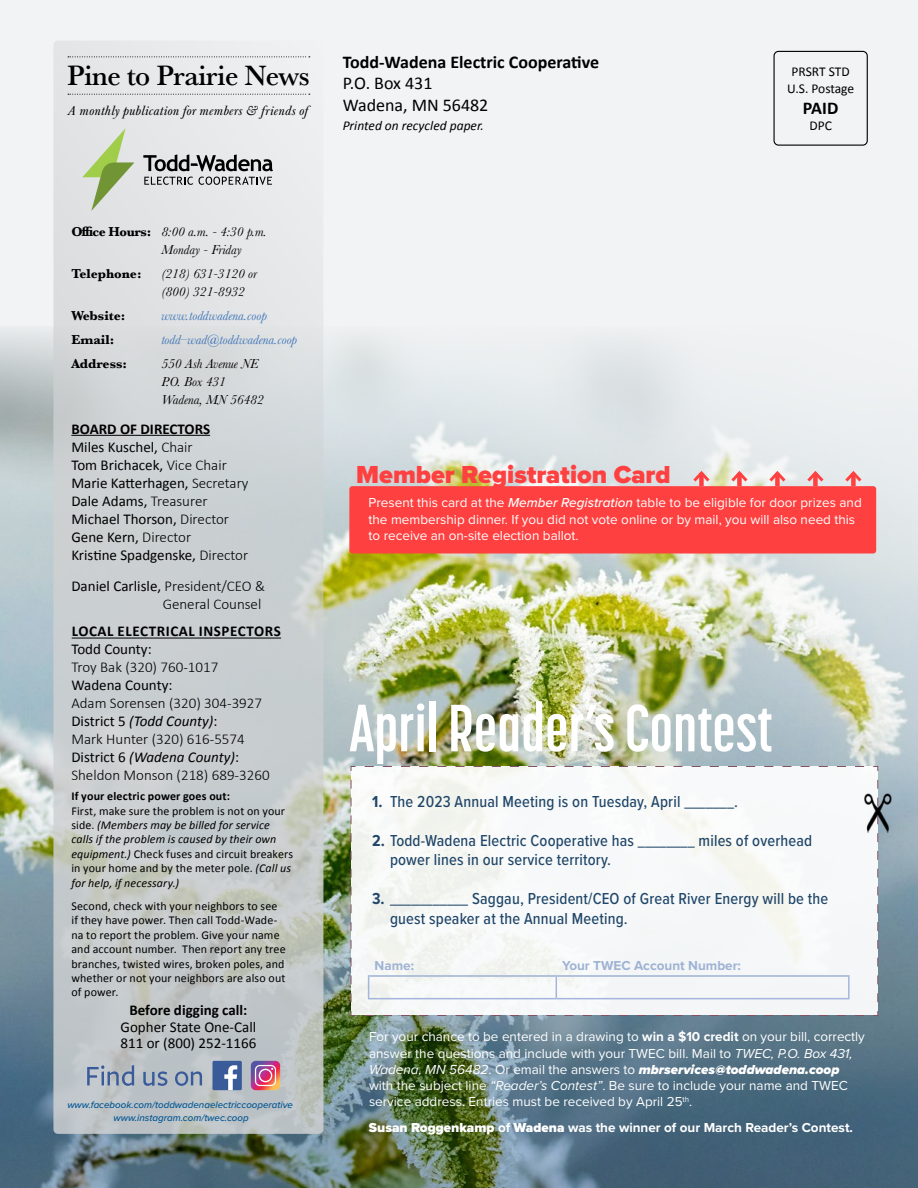
<style>
.page{position:relative;width:918px;height:1188px;background:#f1f3f4}
.page>*{position:absolute;margin:0;border:0;box-sizing:border-box;transform-origin:0 0}
.t1{font:700 66px "Korolev Compressed";color:#fff}
.t2{font:500 28.8px "Baskerville URW";letter-spacing:-.02em;color:#000}
.t3{font:900 25.5px "Proxima Nova";color:#ff4040}
.t4{font:700 18px "Calibri";color:#000}
.t5{font:18px "Calibri";color:#000}
.t6{font:500 16.5px/19.5px "Proxima Nova Cond";letter-spacing:.01em;color:#204669}
.t7{font:15px/18px "Calibri";color:#000}
.t8{font:300 15px/18px "Calibri";color:#000}
.t9{font:700 15px "Calibri";letter-spacing:.025em;color:#000}
.t10{font:700 15px "Calibri";color:#000}
.t11{font:13.5px/16.2px "Proxima Nova";color:#fff}
.t12{font:italic 13.5px/18px "Baskerville";color:#000}
.t13{font:700 13.5px "Proxima Nova";color:#fff}
.t14{font:italic 13.5px "Baskerville";color:#3b73b9}
.t15{font:italic 13.5px "Baskerville URW";letter-spacing:.015em;color:#000}
.t16{font:700 13.5px "Baskerville";color:#000}
.t17{font:700 13.5px "Proxima Nova";color:#9eb2d4}
.t18{font:italic 13.5px "Calibri";color:#000}
.t19{font:13.5px/16.2px "Calibri";letter-spacing:-.005em;color:#000;text-align:center}
.t20{font:12px/14.4px "Calibri";letter-spacing:.01em;color:#000}
.t21{font:italic 12px/14.4px "Calibri";letter-spacing:.01em;color:#000}
.t22{font:700 12px "Calibri";letter-spacing:.015em;color:#000}
.t23{font:italic 500 9.75px/12.8px "Proxima Nova";color:#005695;text-align:center}
.s1{font-weight:700;font-style:normal}
.s2{font-weight:700}
.s3{font-weight:300}
.s4{font-weight:400}
.s5{font-weight:400;font-style:italic}
.s6{font-style:normal}
.s7{font-weight:500;font-style:italic}
.s8{font-style:italic}
.s9{font-weight:900;font-style:italic}
.s10{font-weight:900}
</style>
<div class="page">
<img style="left:0;top:331px;width:918px;height:437px">
<img style="left:0;top:768px;width:918px;height:420px">
<svg style="left:53px;top:40px;width:270px;height:1094px;fill:#cbcfd1"></svg>
<svg style="left:82px;top:128px;width:52px;height:83px"></svg>
<svg style="left:144px;top:177px;width:49px;height:8px"></svg>
<svg style="left:199px;top:177px;width:73px;height:8px"></svg>
<svg style="left:143px;top:154px;width:130px;height:17px"></svg>
<svg style="left:68px;top:57px;width:242px;height:1px"></svg>
<svg style="left:68px;top:94px;width:242px;height:1px"></svg>
<hr style="left:72px;top:638px;width:209px;height:1px;background:#000">
<hr style="left:71px;top:435px;width:139px;height:1px;background:#000">
<div style="left:212px;top:1061px;width:30px;height:29px;background:#395b9a;border-radius:2px"></div>
<svg style="left:87px;top:1065px;width:47px;height:21px"></svg>
<svg style="left:143px;top:1071px;width:24px;height:15px"></svg>
<svg style="left:175px;top:1071px;width:27px;height:15px"></svg>
<svg style="left:224px;top:1065px;width:13px;height:25px"></svg>
<svg style="left:251px;top:1061px;width:29px;height:29px"></svg>
<div style="left:774px;top:51px;width:94px;height:95px;border:1px solid #000;border-radius:4px"></div>
<svg style="left:350px;top:766px;width:529px;height:250px"></svg>
<svg style="left:368px;top:977px;width:1px;height:21px"></svg>
<svg style="left:556px;top:977px;width:1px;height:21px"></svg>
<hr style="left:848px;top:977px;width:2px;height:21px;background:#a4b5dd">
<hr style="left:368px;top:998px;width:188px;height:1px;background:#a4b5dd">
<hr style="left:556px;top:998px;width:294px;height:1px;background:#a4b5dd">
<hr style="left:368px;top:975px;width:188px;height:2px;background:#9eb2d4">
<hr style="left:556px;top:975px;width:294px;height:2px;background:#9eb2d4">
<img style="left:864px;top:794px;width:27px;height:38px">
<div style="left:349px;top:486px;width:527px;height:67px;background:#ff4040;border-radius:3px"></div>
<svg style="left:766px;top:469px;width:23px;height:16px"></svg>
<svg style="left:690px;top:469px;width:23px;height:16px"></svg>
<svg style="left:804px;top:469px;width:23px;height:16px"></svg>
<svg style="left:728px;top:469px;width:23px;height:16px"></svg>
<svg style="left:842px;top:469px;width:23px;height:16px"></svg>
<h2 class="t2" style="left:67px;top:55px;width:244px">Pine to Prairie News</h2>
<h3 class="t4" style="left:343px;top:49px;width:258px">Todd-Wadena Electric Cooperative</h3>
<h3 class="t5" style="left:343px;top:71px;width:91px">P.O. Box 431</h3>
<p class="t15" style="left:68px;top:103px;width:242px">A monthly publication for members &amp; friends of</p>
<h3 class="t5" style="left:343px;top:93px;width:147px">Wadena, MN 56482</h3>
<p class="t18" style="left:343px;top:116px;width:143px">Printed on recycled paper.</p>
<p class="t19" style="left:787px;top:63px;width:69px">PRSRT STD<br>U.S. Postage</p>
<h3 class="t4" style="left:803px;top:96px;width:37px">PAID</h3>
<p class="t19" style="left:809px;top:117px;width:24px">DPC</p>
<p class="t12" style="left:161px;top:222px;width:107px;text-indent:-90px"><span class="s1">Office Hours:</span> 8:00 a.m. - 4:30 p.m.<br>Monday - Friday</p>
<p class="t16" style="left:71px;top:264px;width:72px">Telephone:</p>
<p class="t12" style="left:161px;top:264px;width:97px">(218) 631-3120 or (800) 321-8932</p>
<p class="t16" style="left:71px;top:306px;width:55px">Website:</p>
<p class="t14" style="left:161px;top:306px;width:107px">www.toddwadena.coop</p>
<p class="t16" style="left:71px;top:330px;width:44px">Email:</p>
<p class="t14" style="left:161px;top:330px;width:137px">todd–wad@toddwadena.coop</p>
<p class="t16" style="left:71px;top:354px;width:57px">Address:</p>
<p class="t12" style="left:161px;top:354px;width:104px">550 Ash Avenue NE<br>P.O. Box 431<br>Wadena, MN 56482</p>
<p class="t7" style="left:71px;top:419px;width:179px"><span class="s2">BOARD OF DIRECTORS<br></span>Miles Kuschel, <span class="s3">Chair<br></span>Tom Brichacek, <span class="s3">Vice Chair<br></span>Marie Katterhagen, <span class="s3">Secretary<br></span>Dale Adams, <span class="s3">Treasurer<br></span>Michael Thorson, <span class="s3">Director<br></span>Gene Kern, <span class="s3">Director<br></span>Kristine Spadgenske, <span class="s3">Director</span></p>
<p class="t8" style="left:71px;top:577px;width:195px;text-align:right"><span class="s4">Daniel Carlisle,</span> President/CEO &amp;<br>General Counsel</p>
<p class="t9" style="left:72px;top:621px;width:211px">LOCAL ELECTRICAL INSPECTORS</p>
<p class="t7" style="left:71px;top:640px;width:82px">Todd County:</p>
<p class="t8" style="left:71px;top:658px;width:148px">Troy Bak (320) 760-1017</p>
<p class="t7" style="left:71px;top:676px;width:103px">Wadena County:</p>
<p class="t8" style="left:71px;top:694px;width:200px">Adam Sorensen (320) 304-3927<br><span class="s4">District 5</span> <span class="s5">(Todd County)</span><span class="s4">:<br></span>Mark Hunter (320) 616-5574<br><span class="s4">District 6</span> <span class="s5">(Wadena County)</span><span class="s4">:<br></span>Sheldon Monson (218) 689-3260</p>
<p class="t22" style="left:71px;top:788px;width:160px">If your electric power goes out:</p>
<p class="t21" style="left:71px;top:803px;width:223px"><span class="s6">First, make sure the problem is not on your side.</span> (Members may be billed for service calls if the problem is caused by their own equipment.) <span class="s6">Check fuses and circuit breakers in your home and by the meter pole.</span> (Call us for help, if necessary.)</p>
<p class="t20" style="left:71px;top:898px;width:216px">Second, check with your neighbors to see if they have power. Then call Todd-Wade&shy;na to report the problem. Give your name and account number. Then report any tree branches, twisted wires, broken poles, and whether or not your neighbors are also out of power.</p>
<p class="t10" style="left:129px;top:1000px;width:119px">Before digging call:</p>
<p class="t7" style="left:121px;top:1018px;width:137px;line-height:16.5px">Gopher State One-Call<br>811 or (800) 252-1166</p>
<p class="t23" style="left:67px;top:1099px;width:227px">www.facebook.com/toddwadenaelectriccooperative www.instagram.com/twec.coop</p>
<h3 class="t3" style="left:356px;top:459px;width:316px">Member Registration Card</h3>
<p class="t11" style="left:369px;top:495px;width:495px">Present this card at the <span class="s7">Member Registration</span> table to be eligible for door prizes and the membership dinner. If you did not vote online or by mail, you will also need this to receive an on-site election ballot.</p>
<h1 class="t1" style="left:349px;top:691px;width:425px">April Reader’s Contest</h1>
<p class="t6" style="left:372px;top:791px;width:368px"><span class="s2">1.</span> The 2023 Annual Meeting is on Tuesday, April _______.</p>
<p class="t6" style="left:390px;top:830px;width:424px;text-indent:-18px"><span class="s2">2.</span> Todd-Wadena Electric Cooperative has ________ miles of overhead power lines in our service territory.</p>
<p class="t6" style="left:390px;top:888px;width:440px;text-indent:-18px"><span class="s2">3.</span> ___________ Saggau, President/CEO of Great River Energy will be the guest speaker at the Annual Meeting.</p>
<p class="t17" style="left:375px;top:957px;width:41px">Name:</p>
<p class="t17" style="left:562px;top:957px;width:180px">Your TWEC Account Number:</p>
<p class="t11" style="left:369px;top:1029px;width:497px">For your chance to be entered in a drawing to <span class="s2">win a $10 credit</span> on your bill, correctly answer the questions and include with your TWEC bill. Mail to <span class="s8">TWEC, P.O. Box 431, Wadena, MN 56482</span>. Or email the answers to <span class="s9">mbrservices@toddwadena.coop </span>with the subject line <span class="s8">“Reader’s Contest”</span>. Be sure to include your name and TWEC service address. Entries must be received by April 25<sup>th</sup>.</p>
<p class="t13" style="left:369px;top:1119px;width:486px"><span class="s10">Susan Roggenkamp</span> of <span class="s10">Wadena</span> was the winner of our March Reader’s Contest.</p>
</div>
